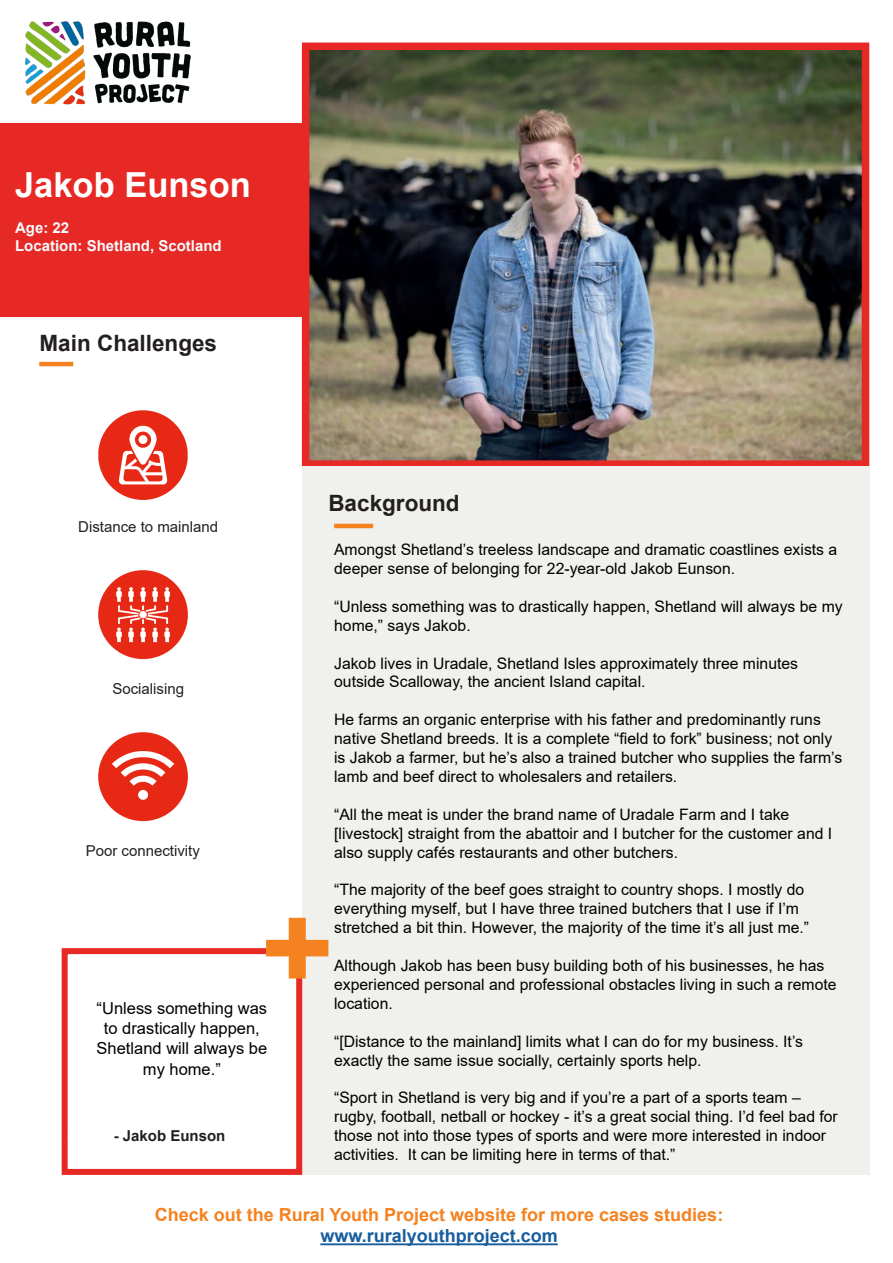
<style>
.page{position:relative;width:893px;height:1263px;background:#fff}
.page>*{position:absolute;margin:0;border:0;box-sizing:border-box;transform-origin:0 0}
.Case_Study{font:700 34.5px "Arial";color:#fff}
.t1{font:700 22.5px "Arial";color:#231f20}
.Case_Study-2{font:700 18px "Arial";color:#f58220}
.Case_Study-3{font:700 18px "Arial";color:#175d9e}
.Body_Text{font:16.5px/20.2px "Arial";color:#000;text-align:center}
.Case_Study-4{font:15.75px/18.9px "Arial";color:#000}
.Name{font:15px "Arial";color:#231f20}
.Case_Study-5{font:700 15px "Arial";color:#f7fbfd}
.Name-2{font:700 15px "Arial";color:#231f20}
</style>
<div class="page">
<div style="left:0;top:123px;width:369px;height:194px;background:#e72925"></div>
<img style="left:311px;top:52px;width:549px;height:407px">
<div style="left:302px;top:43px;width:567px;height:425px;border:8px solid #e72925"></div>
<div style="left:302px;top:467px;width:567px;height:708px;background:#f0f1ec"></div>
<div style="left:62px;top:948px;width:240px;height:227px;background:#fff;border:6px solid #e72925"></div>
<hr style="left:334px;top:524px;width:39px;height:4px;background:#f58220">
<img style="left:25px;top:21px;width:166px;height:84px">
<svg style="left:266px;top:918px;width:62px;height:60px"></svg>
<hr style="left:39px;top:362px;width:34px;height:4px;background:#f58220">
<img style="left:88px;top:400px;width:110px;height:110px;border-radius:54px">
<hr style="left:320px;top:1243px;width:238px;height:2px;background:#175d9e">
<img style="left:88px;top:559px;width:110px;height:111px;border-radius:54px">
<img style="left:88px;top:721px;width:110px;height:111px;border-radius:54px">
<p class="Case_Study" style="left:15px;top:160px;width:237px">Jakob Eunson</p>
<p class="Case_Study-5" style="left:15px;top:217px;width:56px">Age: 22</p>
<p class="Case_Study-5" style="left:15px;top:235px;width:208px">Location: Shetland, Scotland</p>
<p class="t1" style="left:40px;top:327px;width:179px">Main Challenges</p>
<p class="Name" style="left:78px;top:516px;width:142px">Distance to mainland</p>
<p class="Name" style="left:112px;top:678px;width:73px">Socialising</p>
<p class="Name" style="left:86px;top:840px;width:116px">Poor connectivity</p>
<p class="Body_Text" style="left:97px;top:998px;width:172px">“Unless something was to drastically happen,<br>Shetland will always be my home.”</p>
<p class="Name-2" style="left:114px;top:1125px;width:113px">- Jakob Eunson</p>
<p class="t1" style="left:328px;top:487px;width:133px">Background</p>
<p class="Case_Study-4" style="left:334px;top:540px;width:505px">Amongst Shetland’s treeless landscape and dramatic coastlines exists a deeper sense of belonging for 22-year-old Jakob Eunson.</p>
<p class="Case_Study-4" style="left:334px;top:597px;width:510px">“Unless something was to drastically happen, Shetland will always be my home,” says Jakob.</p>
<p class="Case_Study-4" style="left:334px;top:653px;width:465px">Jakob lives in Uradale, Shetland Isles approximately three minutes outside Scalloway, the ancient Island capital.</p>
<p class="Case_Study-4" style="left:334px;top:710px;width:510px">He farms an organic enterprise with his father and predominantly runs native Shetland breeds. It is a complete “field to fork” business; not only is Jakob a farmer, but he’s also a trained butcher who supplies the farm’s lamb and beef direct to wholesalers and retailers.</p>
<p class="Case_Study-4" style="left:334px;top:805px;width:500px">“All the meat is under the brand name of Uradale Farm and I take [livestock] straight from the abattoir and I butcher for the customer and I also supply cafés restaurants and other butchers.</p>
<p class="Case_Study-4" style="left:334px;top:880px;width:477px">“The majority of the beef goes straight to country shops. I mostly do everything myself, but I have three trained butchers that I use if I’m stretched a bit thin. However, the majority of the time it’s all just me.”</p>
<p class="Case_Study-4" style="left:334px;top:956px;width:504px">Although Jakob has been busy building both of his businesses, he has experienced personal and professional obstacles living in such a remote location.</p>
<p class="Case_Study-4" style="left:334px;top:1031px;width:470px">“[Distance to the mainland] limits what I can do for my business. It’s exactly the same issue socially, certainly sports help.</p>
<p class="Case_Study-4" style="left:334px;top:1088px;width:505px">“Sport in Shetland is very big and if you’re a part of a sports team – rugby, football, netball or hockey - it’s a great social thing. I’d feel bad for those not into those types of sports and were more interested in indoor activities. It can be limiting here in terms of that.”</p>
<p class="Case_Study-2" style="left:155px;top:1202px;width:570px">Check out the Rural Youth Project website for more cases studies:</p>
<p class="Case_Study-3" style="left:320px;top:1223px;width:239px">www.ruralyouthproject.com</p>
</div>
